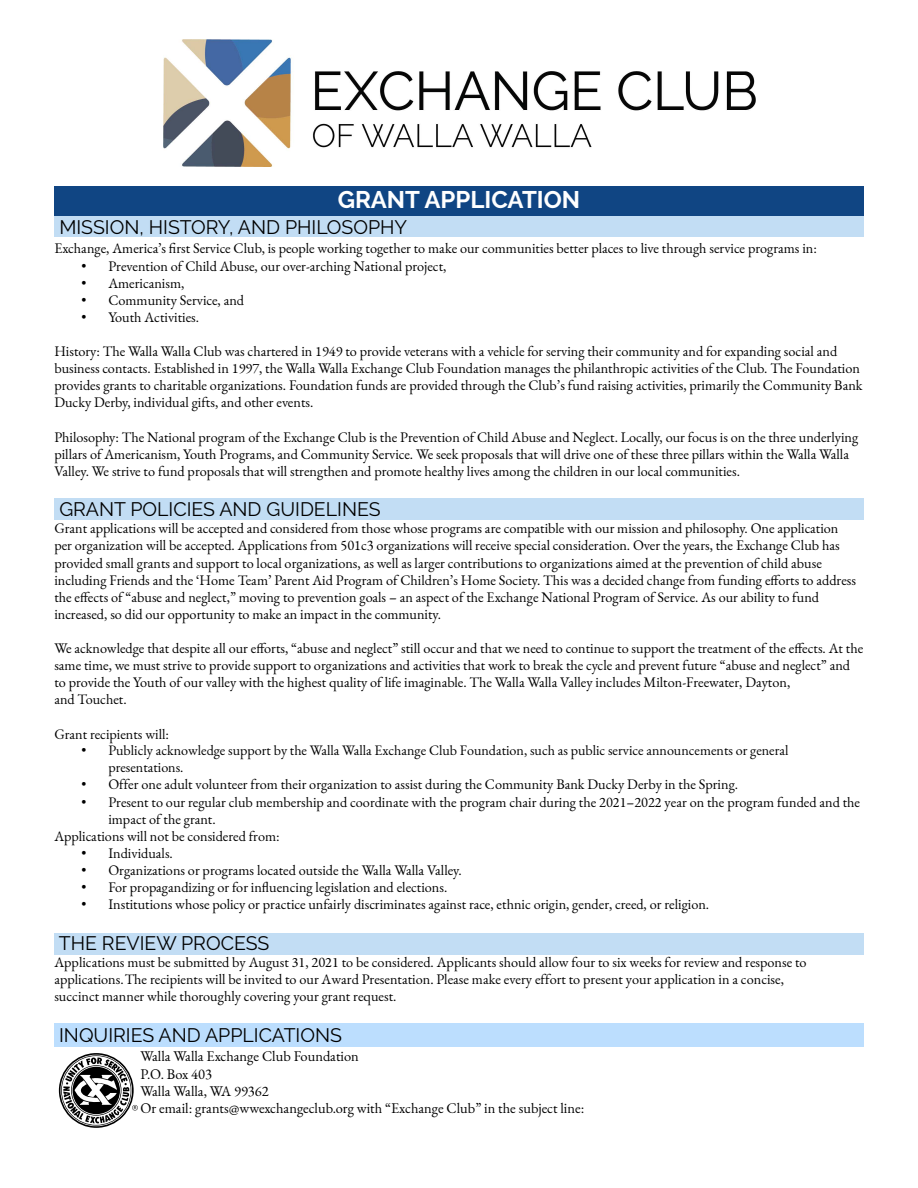
<style>
.page{position:relative;width:918px;height:1188px;background:#fff}
.page>*{position:absolute;margin:0;border:0;box-sizing:border-box;transform-origin:0 0}
.t1{font:700 24px "Raleway";color:#fff}
.t2{font:19.5px "Raleway";color:#000}
.t3{font:14.4px/17.2px "EB Garamond";color:#000}
.t4{font:14.25px/17.1px "EB Garamond";color:#000}
.t5{font:14.1px/17px "EB Garamond";color:#000}
.s1{font-size:14.1px}
.s2{font-family:"Minion Pro"}
</style>
<div class="page">
<div style="left:54px;top:933px;width:810px;height:22px;background:#c2ddf4"></div>
<div style="left:54px;top:498px;width:810px;height:21px;background:#c2ddf4"></div>
<div style="left:54px;top:216px;width:810px;height:21px;background:#c2ddf4"></div>
<div style="left:54px;top:186px;width:810px;height:30px;background:#104583"></div>
<div style="left:54px;top:1024px;width:809px;height:23px;background:#bcdefe"></div>
<svg style="left:59px;top:1053px;width:79px;height:75px"></svg>
<img style="left:164px;top:40px;width:591px;height:127px">
<h1 class="t1" style="left:338px;top:186px;width:244px">GRANT APPLICATION</h1>
<h2 class="t2" style="left:59px;top:216px;width:349px">MISSION, HISTORY, AND PHILOSOPHY</h2>
<p class="t4" style="left:54px;top:240px;width:764px">Exchange, America’s first Service Club, is people working together to make our communities better places to live through service programs in:</p>
<p class="t4" style="left:81px;top:257px;width:367px">• Prevention of Child Abuse, our over-arching National project,</p>
<p class="t4" style="left:81px;top:274px;width:105px">• Americanism,</p>
<p class="t4" style="left:81px;top:291px;width:164px">• Community Service, and</p>
<p class="t4" style="left:81px;top:309px;width:119px">• Youth Activities.</p>
<p class="t4" style="left:54px;top:343px;width:810px">History: The Walla Walla Club was chartered in 1949 to provide veterans with a vehicle for serving their community and for expanding social and business contacts. Established in 1997, the Walla Walla Exchange Club Foundation manages the philanthropic activities of the Club. The Foundation provides grants to charitable organizations. Foundation funds are provided through the Club’s fund raising activities, primarily the Community Bank Ducky Derby, individual gifts, and other events.</p>
<p class="t4" style="left:54px;top:428px;width:805px">Philosophy: The National program of the Exchange Club is the Prevention of Child Abuse and Neglect. Locally, our focus is on the three underlying pillars of Americanism, Youth Programs, and Community Service. We seek proposals that will drive one of these three pillars within the Walla Walla<br>Valley. We strive to fund proposals that will strengthen and promote healthy lives among the children in our local communities.</p>
<h2 class="t2" style="left:59px;top:498px;width:323px">GRANT POLICIES AND GUIDELINES</h2>
<p class="t4" style="left:54px;top:520px;width:803px">Grant applications will be accepted and considered from those whose programs are compatible with our mission and philosophy. One application per organization will be accepted. Applications from 501c3 organizations will receive special consideration. Over the years, the Exchange Club has provided small grants and support to local organizations, as well as larger contributions to organizations aimed at the prevention of child abuse including Friends and the ‘Home Team’ Parent Aid Program of Children’s Home Society. This was a decided change from funding efforts to address the effects of “abuse and neglect,” moving to prevention goals – an aspect of the Exchange National Program of Service. As our ability to fund increased, so did our opportunity to make an impact in the community.</p>
<p class="t4" style="left:54px;top:640px;width:810px">We acknowledge that despite all our efforts, “abuse and neglect” still occur and that we need to continue to support the treatment of the effects. At the same time, we must strive to provide support to organizations and activities that work to break the cycle and prevent future “abuse and neglect” and to provide the Youth of our valley with the highest quality of life imaginable. The Walla Walla Valley includes Milton-Freewater, Dayton,<br>and Touchet.</p>
<p class="t4" style="left:54px;top:725px;width:116px">Grant recipients will:</p>
<p class="t5" style="left:108px;top:742px;width:682px;text-indent:-27px">• Publicly acknowledge support by the Walla Walla Exchange Club Foundation, such as public service announcements or general presentations.</p>
<p class="t4" style="left:81px;top:776px;width:658px"><span class="s1">•</span> Offer one adult volunteer from their organization to assist during the Community Bank Ducky Derby in the Spring.</p>
<p class="t4" style="left:81px;top:793px;width:780px"><span class="s1">•</span> Present to our regular club membership and coordinate with the program chair during the 20<span class="s2">21</span>–202<span class="s2">2</span> year on the program funded and the</p>
<p class="t4" style="left:108px;top:810px;width:109px">impact of the grant.</p>
<p class="t4" style="left:54px;top:828px;width:227px">Applications will not be considered from:</p>
<p class="t4" style="left:81px;top:845px;width:93px">• Individuals.</p>
<p class="t4" style="left:81px;top:862px;width:382px">• Organizations or programs located outside the Walla Walla Valley.</p>
<p class="t4" style="left:81px;top:879px;width:367px">• For propagandizing or for influencing legislation and elections.</p>
<p class="t4" style="left:81px;top:896px;width:629px">• Institutions whose policy or practice unfairly discriminates against race, ethnic origin, gender, creed, or religion.</p>
<h2 class="t2" style="left:59px;top:932px;width:212px">THE REVIEW PROCESS</h2>
<p class="t4" style="left:54px;top:954px;width:754px">Applications must be submitted by August <span class="s2">31</span>, 20<span class="s2">21</span> to be considered. Applicants should allow four to six weeks for review and response to applications.The recipients will be invited to our Award Presentation<span class="s2">.</span> Please make every effort to present your application in a concise, succinct manner while thoroughly covering your grant request.</p>
<h2 class="t2" style="left:59px;top:1024px;width:284px">INQUIRIES AND APPLICATIONS</h2>
<p class="t3" style="left:140px;top:1048px;width:445px">Walla Walla Exchange Club Foundation<br>P.O. Box 403<br>Walla Walla, WA 99362<br>Or email: grants@wwexchangeclub.org with “Exchange Club” in the subject line:</p>
</div>
